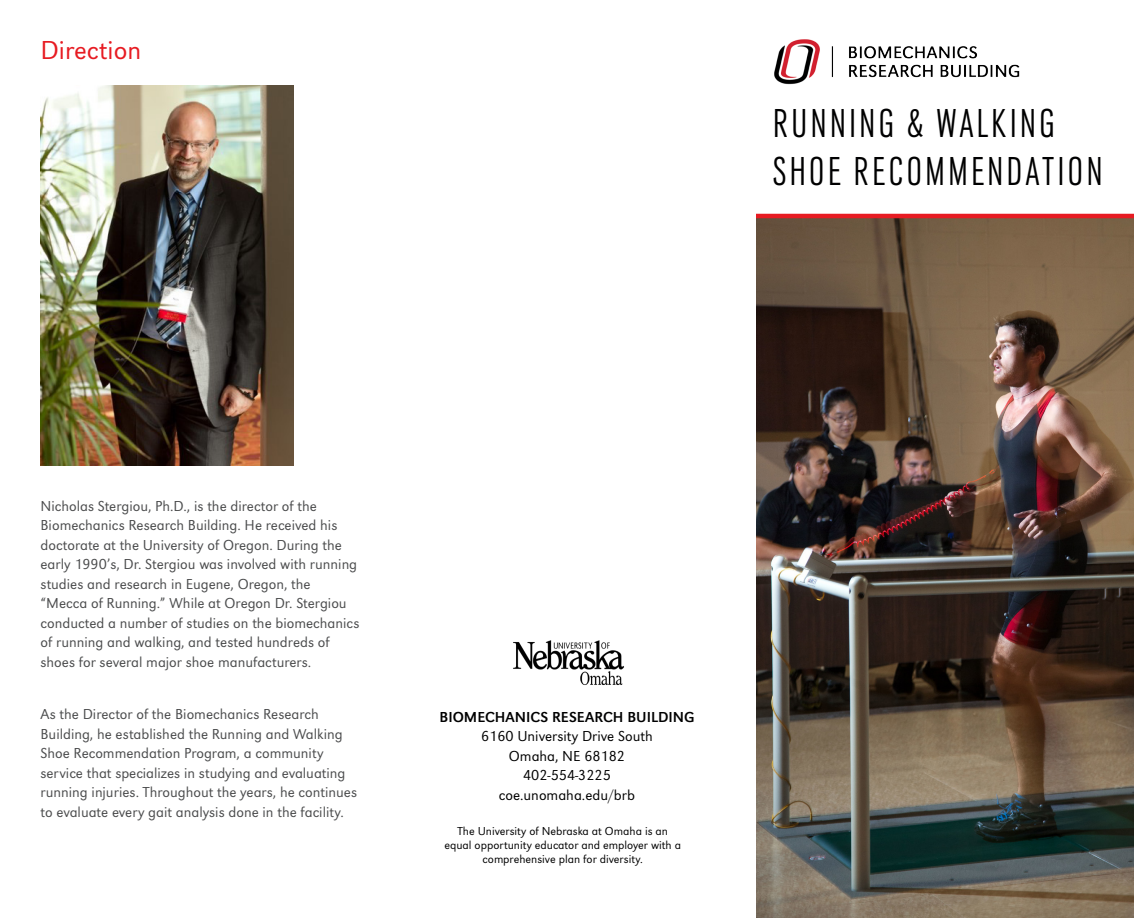
<style>
.page{position:relative;width:1134px;height:918px;background:#fff}
.page>*{position:absolute;margin:0;border:0;box-sizing:border-box;transform-origin:0 0}
.t1{font:300 42px "URW Grotesk Con";letter-spacing:.07em;color:#000001}
.Subheads_level_1{font:300 27px "URW Grotesk";color:#e71b22}
.Body{font:300 15px/19.5px "URW Grotesk";color:#4b4c4d}
.t2{font:15px/19.5px "URW Grotesk";color:#000001;text-align:center}
.t3{font:300 15px/19.5px "URW Grotesk";color:#000001;text-align:center}
.body_copy{font:300 12px/14.4px "URW Grotesk";color:#000001;text-align:center}
.s1{font-weight:300}
</style>
<div class="page">
<img style="left:40px;top:86px;width:253px;height:379px">
<img style="left:756px;top:218px;width:378px;height:700px">
<img style="left:774px;top:39px;width:246px;height:46px">
<img style="left:513px;top:640px;width:111px;height:45px">
<hr style="left:756px;top:214px;width:378px;height:4px;background:#e71b22">
<p class="Subheads_level_1" style="left:40px;top:35px;width:102px">Direction</p>
<p class="t1" style="left:773px;top:102px;width:283px">RUNNING &amp; WALKING</p>
<p class="t1" style="left:773px;top:150px;width:331px">SHOE RECOMMENDATION</p>
<p class="Body" style="left:40px;top:496px;width:321px">Nicholas Stergiou, Ph.D., is the director of the Biomechanics Research Building. He received his doctorate at the University of Oregon. During the early 1990’s, Dr. Stergiou was involved with running studies and research in Eugene, Oregon, the “Mecca of Running.” While at Oregon Dr. Stergiou conducted a number of studies on the biomechanics of running and walking, and tested hundreds of shoes for several major shoe manufacturers.</p>
<p class="Body" style="left:40px;top:705px;width:318px">As the Director of the Biomechanics Research Building, he established the Running and Walking Shoe Recommendation Program, a community service that specializes in studying and evaluating running injuries. Throughout the years, he continues to evaluate every gait analysis done in the facility.</p>
<p class="t2" style="left:440px;top:707px;width:256px">BIOMECHANICS RESEARCH BUILDING<br><span class="s1">6160 University Drive South</span></p>
<p class="t3" style="left:499px;top:746px;width:138px">Omaha, NE 68182<br>402-554-3225 coe.unomaha.edu/brb</p>
<p class="body_copy" style="left:444px;top:824px;width:238px">The University of Nebraska at Omaha is an equal opportunity educator and employer with a comprehensive plan for diversity.</p>
</div>
